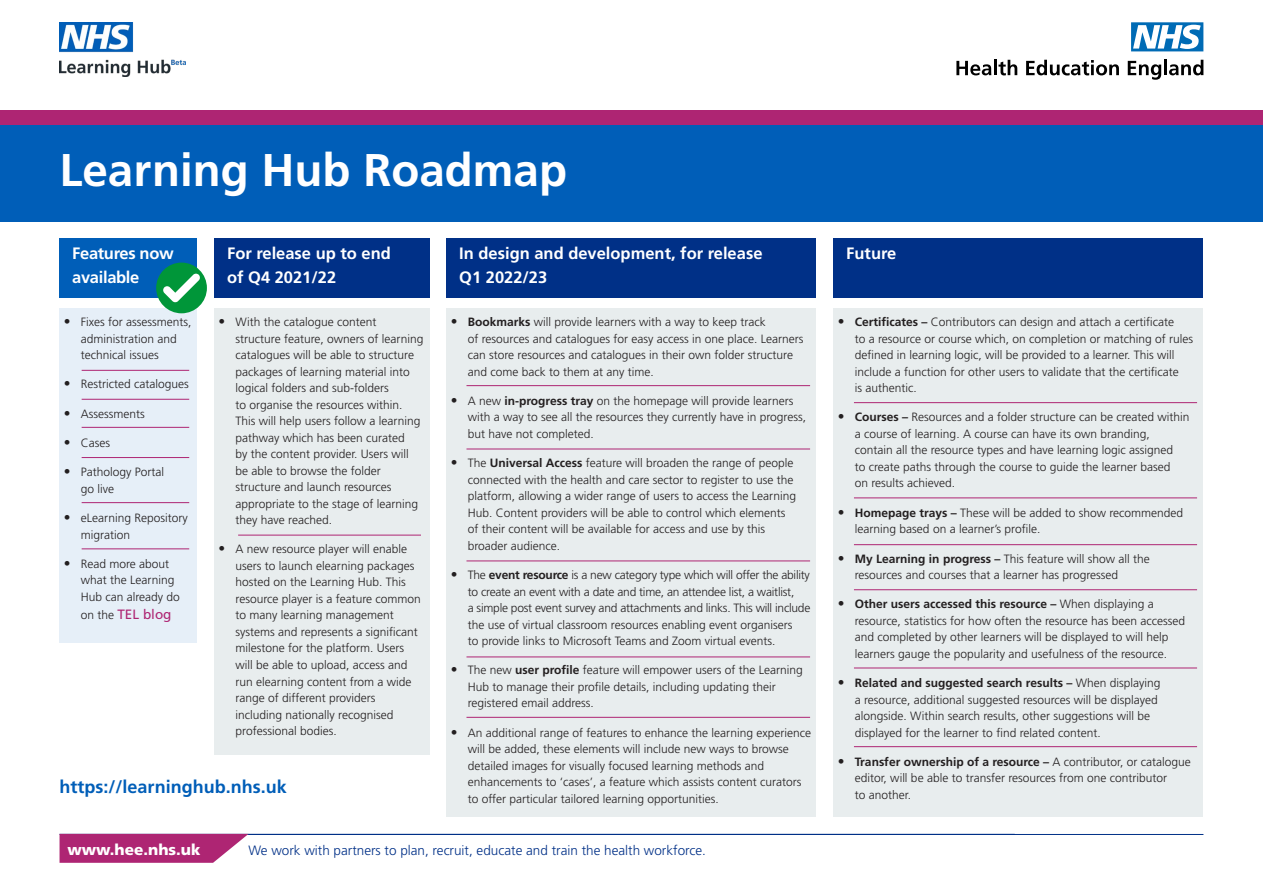
<style>
.page{position:relative;width:1263px;height:893px;background:#fff}
.page>*{position:absolute;margin:0;border:0;box-sizing:border-box;transform-origin:0 0}
.t1{font:700 45.75px "Frutiger";color:#fff}
.Header_1_Blue{font:700 18px "Frutiger";color:#005eb8}
.Header_2{font:700 16.5px/24px "Frutiger";color:#fff}
.Header_2-2{font:700 16.5px/24px "Frutiger";letter-spacing:-.02em;color:#fff}
.Body_copy{font:900 15.3px "Frutiger";color:#fff}
.Body_copy-2{font:300 13.5px "Frutiger";color:#003087}
.t2{font:13.5px "Frutiger";color:#ae2573}
.t3{font:300 12px/16.5px "Frutiger";color:#231f20}
.t4{font:300 12px/16.5px "Frutiger";letter-spacing:-.02em;color:#231f20}
.s1{font-size:13.5px}
.s2{font-weight:300;font-size:12px;color:#231f20}
.s3{font-weight:700}
</style>
<div class="page">
<div style="left:60px;top:308px;width:137px;height:335px;background:#e6eff8"></div>
<div style="left:0;top:111px;width:1263px;height:14px;background:#ae2573"></div>
<div style="left:0;top:125px;width:1263px;height:96px;background:#005eb8"></div>
<div style="left:214px;top:238px;width:215px;height:60px;background:#003087"></div>
<div style="left:214px;top:308px;width:215px;height:447px;background:#e8edee"></div>
<div style="left:446px;top:238px;width:370px;height:60px;background:#003087"></div>
<div style="left:833px;top:238px;width:370px;height:60px;background:#003087"></div>
<div style="left:833px;top:308px;width:370px;height:508px;background:#e8edee"></div>
<hr style="left:248px;top:834px;width:955px;height:1px;background:#003087">
<img style="left:60px;top:22px;width:125px;height:54px">
<svg style="left:1131px;top:22px;width:72px;height:29px"></svg>
<svg style="left:956px;top:61px;width:35px;height:14px"></svg>
<hr style="left:994px;top:60px;width:3px;height:15px;background:#000">
<svg style="left:998px;top:60px;width:19px;height:15px"></svg>
<svg style="left:1026px;top:60px;width:93px;height:15px"></svg>
<svg style="left:1128px;top:61px;width:33px;height:19px"></svg>
<hr style="left:1164px;top:60px;width:3px;height:15px;background:#000">
<svg style="left:1169px;top:60px;width:34px;height:15px"></svg>
<div style="left:60px;top:238px;width:137px;height:60px;background:#005eb8"></div>
<hr style="left:82px;top:370px;width:107px;height:1px;background:#ae2573">
<div style="left:156px;top:263px;width:51px;height:50px;background:#009639;border-radius:50%"></div>
<svg style="left:163px;top:273px;width:37px;height:30px"></svg>
<hr style="left:82px;top:399px;width:107px;height:1px;background:#ae2573">
<hr style="left:82px;top:427px;width:107px;height:1px;background:#ae2573">
<hr style="left:82px;top:457px;width:107px;height:1px;background:#ae2573">
<hr style="left:82px;top:502px;width:107px;height:1px;background:#ae2573">
<hr style="left:82px;top:548px;width:107px;height:1px;background:#ae2573">
<div style="left:446px;top:308px;width:370px;height:508px;background:#e8edee"></div>
<hr style="left:238px;top:535px;width:183px;height:1px;background:#ae2573">
<hr style="left:854px;top:402px;width:343px;height:1px;background:#ae2573">
<hr style="left:466px;top:385px;width:344px;height:1px;background:#ae2573">
<hr style="left:854px;top:497px;width:343px;height:1px;background:#ae2573">
<hr style="left:854px;top:544px;width:343px;height:1px;background:#ae2573">
<hr style="left:466px;top:449px;width:344px;height:1px;background:#ae2573">
<hr style="left:466px;top:657px;width:344px;height:1px;background:#ae2573">
<hr style="left:466px;top:717px;width:344px;height:1px;background:#ae2573">
<hr style="left:466px;top:561px;width:344px;height:1px;background:#ae2573">
<hr style="left:854px;top:589px;width:343px;height:1px;background:#ae2573">
<hr style="left:854px;top:668px;width:343px;height:1px;background:#ae2573">
<hr style="left:854px;top:746px;width:343px;height:1px;background:#ae2573">
<svg style="left:60px;top:834px;width:189px;height:29px"></svg>
<p class="t1" style="left:60px;top:143px;width:509px">Learning Hub Roadmap</p>
<p class="Header_2-2" style="left:72px;top:242px;width:103px">Features now available</p>
<p class="t3" style="left:81px;top:314px;width:112px;text-indent:-17px"><span class="s1">•</span> Fixes for assessments, administration and technical issues</p>
<p class="t3" style="left:64px;top:376px;width:127px"><span class="s1">•</span> Restricted catalogues</p>
<p class="t3" style="left:64px;top:405px;width:83px"><span class="s1">•</span> Assessments</p>
<p class="t3" style="left:64px;top:435px;width:48px"><span class="s1">•</span> Cases</p>
<p class="t3" style="left:81px;top:464px;width:85px;text-indent:-17px"><span class="s1">•</span> Pathology Portal go live</p>
<p class="t3" style="left:81px;top:510px;width:108px;text-indent:-17px"><span class="s1">•</span> eLearning Repository migration</p>
<p class="t3" style="left:81px;top:555px;width:101px;text-indent:-17px"><span class="s1">•</span> Read more about what the Learning<br>Hub can already do</p>
<p class="t2" style="left:81px;top:606px;width:92px"><span class="s2">on the</span> TEL blog</p>
<p class="Header_2" style="left:227px;top:242px;width:165px">For release up to end of Q4 2021/22</p>
<p class="t3" style="left:236px;top:314px;width:189px;text-indent:-17px"><span class="s1">•</span> With the catalogue content structure feature, owners of learning catalogues will be able to structure packages of learning material into logical folders and sub-folders<br>to organise the resources within.<br>This will help users follow a learning pathway which has been curated<br>by the content provider. Users will be able to browse the folder structure and launch resources appropriate to the stage of learning they have reached.</p>
<p class="t3" style="left:236px;top:541px;width:187px;text-indent:-17px"><span class="s1">•</span> A new resource player will enable users to launch elearning packages hosted on the Learning Hub. This resource player is a feature common to many learning management systems and represents a significant milestone for the platform. Users will be able to upload, access and run elearning content from a wide range of different providers including nationally recognised professional bodies.</p>
<p class="Header_1_Blue" style="left:60px;top:776px;width:229px">https://learninghub.nhs.uk</p>
<p class="Header_2" style="left:459px;top:242px;width:305px">In design and development, for release<br>Q1 2022/23</p>
<p class="Header_2" style="left:846px;top:242px;width:52px">Future</p>
<p class="t3" style="left:855px;top:314px;width:340px;text-indent:-17px"><span class="s1">•</span> <span class="s3">Certificates –</span> Contributors can design and attach a certificate<br>to a resource or course which, on completion or matching of rules defined in learning logic, will be provided to a learner. This will include a function for other users to validate that the certificate<br>is authentic.</p>
<p class="t3" style="left:855px;top:409px;width:336px;text-indent:-17px"><span class="s1">•</span> <span class="s3">Courses –</span> Resources and a folder structure can be created within a course of learning. A course can have its own branding, contain all the resource types and have learning logic assigned<br>to create paths through the course to guide the learner based<br>on results achieved.</p>
<p class="t3" style="left:855px;top:504px;width:330px;text-indent:-17px"><span class="s1">•</span> <span class="s3">Homepage trays –</span> These will be added to show recommended learning based on a learner’s profile.</p>
<p class="t3" style="left:855px;top:550px;width:296px;text-indent:-17px"><span class="s1">•</span> <span class="s3">My Learning in progress –</span> This feature will show all the resources and courses that a learner has progressed</p>
<p class="t3" style="left:855px;top:596px;width:332px;text-indent:-17px"><span class="s1">•</span> <span class="s3">Other users accessed this resource –</span> When displaying a resource, statistics for how often the resource has been accessed and completed by other learners will be displayed to will help learners gauge the popularity and usefulness of the resource.</p>
<p class="t3" style="left:855px;top:675px;width:307px;text-indent:-17px"><span class="s1">•</span> <span class="s3">Related and suggested search results –</span> When displaying a resource, additional suggested resources will be displayed alongside. Within search results, other suggestions will be displayed for the learner to find related content.</p>
<p class="t3" style="left:855px;top:753px;width:338px;text-indent:-17px"><span class="s1">•</span> <span class="s3">Transfer ownership of a resource –</span> A contributor, or catalogue editor, will be able to transfer resources from one contributor<br>to another.</p>
<p class="t3" style="left:468px;top:314px;width:337px;text-indent:-17px"><span class="s1">•</span> <span class="s3">Bookmarks</span> will provide learners with a way to keep track<br>of resources and catalogues for easy access in one place. Learners can store resources and catalogues in their own folder structure and come back to them at any time.</p>
<p class="t3" style="left:468px;top:393px;width:340px;text-indent:-17px"><span class="s1">•</span> A new <span class="s3">in-progress tray</span> on the homepage will provide learners with a way to see all the resources they currently have in progress, but have not completed.</p>
<p class="t3" style="left:468px;top:455px;width:330px;text-indent:-17px"><span class="s1">•</span> The <span class="s3">Universal Access</span> feature will broaden the range of people connected with the health and care sector to register to use the platform, allowing a wider range of users to access the Learning Hub. Content providers will be able to control which elements of their content will be available for access and use by this broader audience.</p>
<p class="t4" style="left:468px;top:567px;width:344px;text-indent:-17px"><span class="s1">•</span> The <span class="s3">event resource</span> is a new category type which will offer the ability to create an event with a date and time, an attendee list, a waitlist,<br>a simple post event survey and attachments and links. This will include the use of virtual classroom resources enabling event organisers<br>to provide links to Microsoft Teams and Zoom virtual events.</p>
<p class="t3" style="left:468px;top:662px;width:337px;text-indent:-17px"><span class="s1">•</span> The new <span class="s3">user profile</span> feature will empower users of the Learning<br>Hub to manage their profile details, including updating their registered email address.</p>
<p class="t3" style="left:468px;top:724px;width:345px;text-indent:-17px"><span class="s1">•</span> An additional range of features to enhance the learning experience will be added, these elements will include new ways to browse detailed images for visually focused learning methods and enhancements to ‘cases’, a feature which assists content curators to offer particular tailored learning opportunities.</p>
<p class="Body_copy" style="left:67px;top:840px;width:135px">www.hee.nhs.uk</p>
<p class="Body_copy-2" style="left:248px;top:843px;width:459px">We work with partners to plan, recruit, educate and train the health workforce.</p>
</div>
